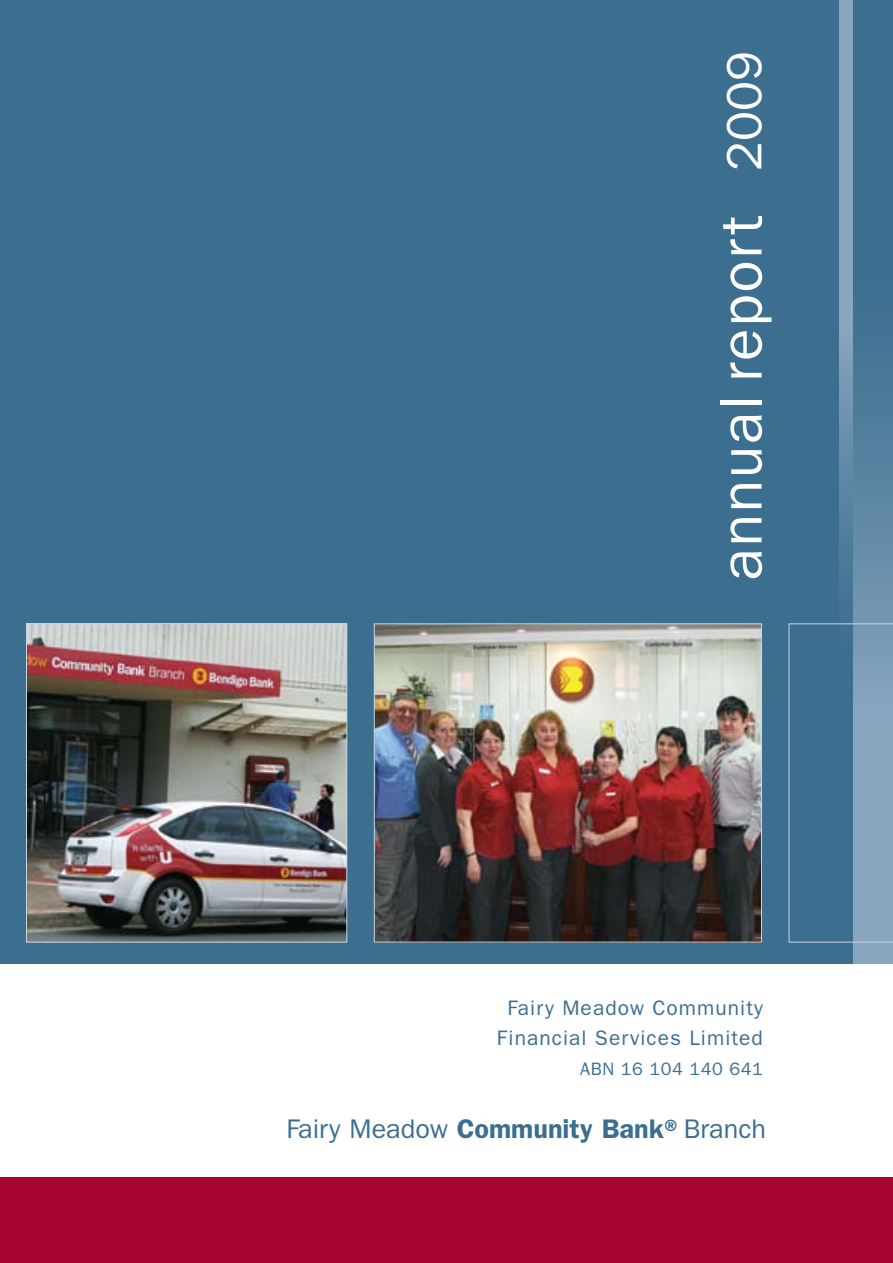
<style>
.page{position:relative;width:893px;height:1263px;background:#fff}
.page>*{position:absolute;margin:0;border:0;box-sizing:border-box;transform-origin:0 0}
.t1{font:59.85px "Franklin Gothic";letter-spacing:.03em;color:#fff}
.t2{font:27px "Franklin Gothic";color:#3b6e8f}
.t3{font:21px/30px "Franklin Gothic";letter-spacing:.05em;color:#3b6e8f;text-align:center}
.t4{font:18px "Franklin Gothic";letter-spacing:.03em;color:#3b6e8f}
.s1{font-size:64.8px;color:#3b6e8f}
.s2{font-size:49.8px}
.s3{font-weight:600}
</style>
<div class="page">
<div style="left:0;top:0;width:893px;height:964px;background:#3b6e8f"></div>
<img style="left:376px;top:625px;width:384px;height:315px">
<div style="left:374px;top:623px;width:388px;height:319px;border:1px solid #cad6e3"></div>
<img style="left:28px;top:625px;width:317px;height:315px">
<div style="left:26px;top:623px;width:321px;height:319px;border:1px solid #cad6e3"></div>
<div style="left:0;top:1178px;width:893px;height:85px;background:#a90533"></div>
<svg style="left:840px;top:0;width:14px;height:964px;background:#7496b2"></svg>
<svg style="left:854px;top:353px;width:39px;height:611px;background:#5f87a5"></svg>
<svg style="left:789px;top:623px;width:104px;height:319px"></svg>
<h1 class="t1" style="left:707px;top:580px;width:531px;rotate:-90deg">annual report <span class="s1">|</span> <span class="s2">2009</span></h1>
<p class="t3" style="left:497px;top:993px;width:267px">Fairy Meadow Community<br>Financial Services Limited</p>
<p class="t4" style="left:580px;top:1058px;width:184px">ABN 16 104 140 641</p>
<p class="t2" style="left:286px;top:1113px;width:481px">Fairy Meadow <span class="s3">Community Bank®</span>Branch</p>
</div>
